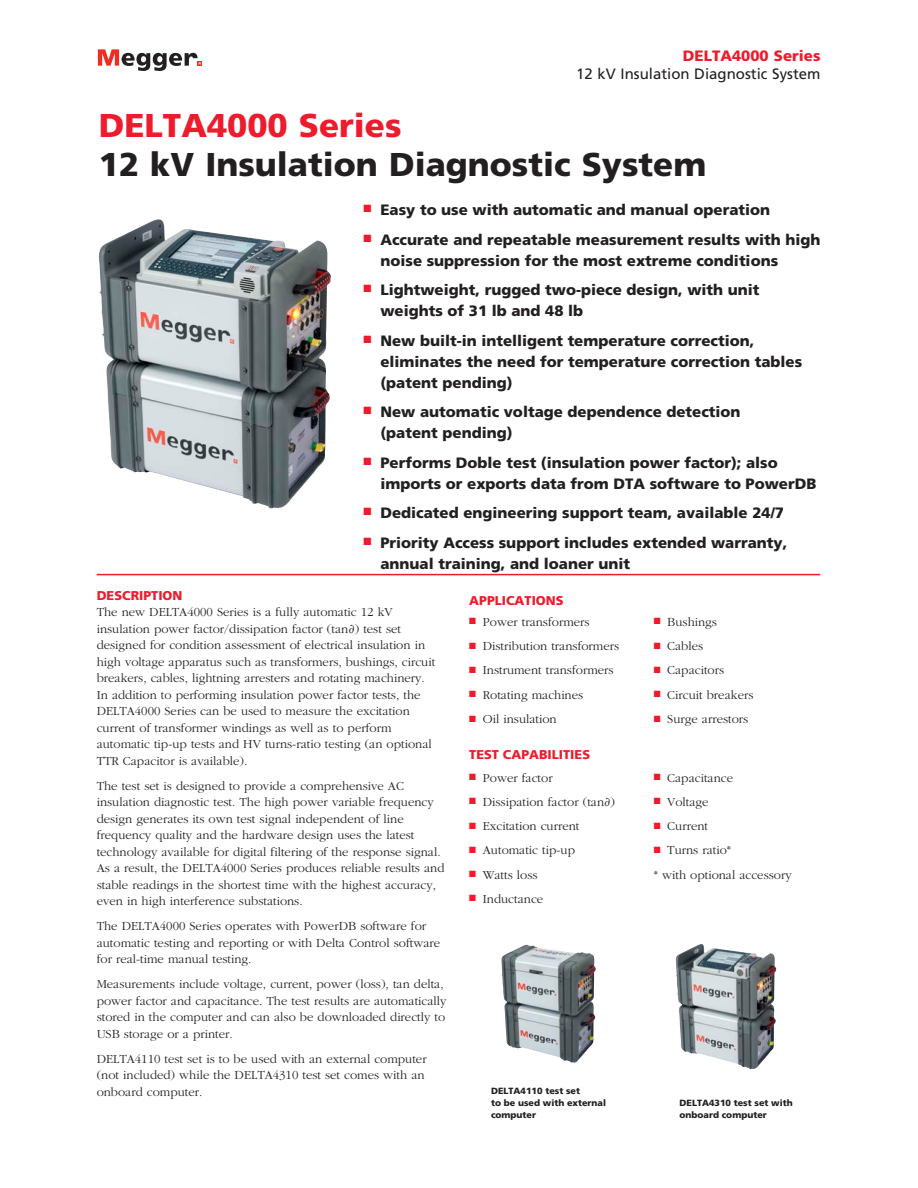
<style>
.page{position:relative;width:918px;height:1188px;background:#fff}
.page>*{position:absolute;margin:0;border:0;box-sizing:border-box;transform-origin:0 0}
._02b_large_product_d{font:900 33px "Frutiger";color:#231f20}
._02a_large_product_n{font:900 33px "Frutiger";color:#ee1b2c}
._03a_main_bullets{font:900 15px/21px "Frutiger";color:#231f20}
._01b_small_product_d{font:15px "Frutiger";color:#231f20}
._01a_small_product_n{font:900 15px "Frutiger";color:#ee1b2c}
._05a_body_copy{font:300 12.75px/16.5px "Garamond";color:#231f20}
._03b_body_bullets{font:300 12.75px "Garamond";color:#231f20}
._04a_large_red_headi{font:900 12.75px "Frutiger";color:#ee1b2c}
._080_Photo_descripti{font:900 9px/12px "Frutiger";color:#231f20}
.s1{color:#ee1b2c}
</style>
<div class="page">
<svg style="left:98px;top:49px;width:104px;height:22px"></svg>
<hr style="left:97px;top:574px;width:723px;height:1px;background:#ee1b2c">
<img style="left:99px;top:219px;width:232px;height:290px">
<img style="left:676px;top:944px;width:100px;height:126px">
<img style="left:501px;top:945px;width:95px;height:118px">
<p class="_01a_small_product_n" style="left:683px;top:47px;width:139px">DELTA4000 Series</p>
<p class="_01b_small_product_d" style="left:576px;top:65px;width:246px">12 kV Insulation Diagnostic System</p>
<p class="_02a_large_product_n" style="left:99px;top:106px;width:304px">DELTA4000 Series</p>
<p class="_02b_large_product_d" style="left:99px;top:145px;width:609px">12 kV Insulation Diagnostic System</p>
<p class="_03a_main_bullets" style="left:363px;top:199px;width:408px"><sup>■</sup> Easy to use with automatic and manual operation</p>
<p class="_03a_main_bullets" style="left:380px;top:229px;width:442px;text-indent:-17px"><sup>■</sup> Accurate and repeatable measurement results with high noise suppression for the most extreme conditions</p>
<p class="_03a_main_bullets" style="left:380px;top:279px;width:381px;text-indent:-17px"><sup>■</sup> Lightweight, rugged two-piece design, with unit weights of 31 lb and 48 lb</p>
<p class="_03a_main_bullets" style="left:380px;top:330px;width:423px;text-indent:-17px"><sup>■</sup> New built-in intelligent temperature correction, eliminates the need for temperature correction tables (patent pending)</p>
<p class="_03a_main_bullets" style="left:380px;top:402px;width:362px;text-indent:-17px"><sup>■</sup> New automatic voltage dependence detection (patent pending)</p>
<p class="_03a_main_bullets" style="left:380px;top:452px;width:438px;text-indent:-17px"><sup>■</sup> Performs Doble test (insulation power factor); also imports or exports data from DTA software to PowerDB</p>
<p class="_03a_main_bullets" style="left:363px;top:503px;width:422px"><sup>■</sup> Dedicated engineering support team, available 24/7</p>
<p class="_03a_main_bullets" style="left:380px;top:532px;width:408px;text-indent:-17px"><sup>■</sup> Priority Access support includes extended warranty, annual training, and loaner unit</p>
<p class="_04a_large_red_headi" style="left:97px;top:588px;width:87px">DESCRIPTION</p>
<p class="_05a_body_copy" style="left:97px;top:604px;width:340px">The new DELTA4000 Series is a fully automatic 12 kV insulation power factor/dissipation factor (tan∂) test set designed for condition assessment of electrical insulation in high voltage apparatus such as transformers, bushings, circuit breakers, cables, lightning arresters and rotating machinery.<br>In addition to performing insulation power factor tests, the DELTA4000 Series can be used to measure the excitation current of transformer windings as well as to perform automatic tip-up tests and HV turns-ratio testing (an optional TTR Capacitor is available).</p>
<p class="_05a_body_copy" style="left:97px;top:778px;width:349px">The test set is designed to provide a comprehensive AC insulation diagnostic test. The high power variable frequency design generates its own test signal independent of line frequency quality and the hardware design uses the latest technology available for digital filtering of the response signal.<br>As a result, the DELTA4000 Series produces reliable results and stable readings in the shortest time with the highest accuracy, even in high interference substations.</p>
<p class="_05a_body_copy" style="left:97px;top:918px;width:345px">The DELTA4000 Series operates with PowerDB software for automatic testing and reporting or with Delta Control software for real-time manual testing.</p>
<p class="_05a_body_copy" style="left:97px;top:976px;width:351px">Measurements include voltage, current, power (loss), tan delta, power factor and capacitance. The test results are automatically stored in the computer and can also be downloaded directly to USB storage or a printer.</p>
<p class="_05a_body_copy" style="left:97px;top:1051px;width:331px">DELTA4110 test set is to be used with an external computer (not included) while the DELTA4310 test set comes with an onboard computer.</p>
<p class="_04a_large_red_headi" style="left:469px;top:593px;width:96px">APPLICATIONS</p>
<p class="_03b_body_bullets" style="left:469px;top:615px;width:122px"><span class="s1">■</span> Power transformers</p>
<p class="_03b_body_bullets" style="left:469px;top:639px;width:151px"><span class="s1">■</span> Distribution transformers</p>
<p class="_03b_body_bullets" style="left:469px;top:664px;width:146px"><span class="s1">■</span> Instrument transformers</p>
<p class="_03b_body_bullets" style="left:469px;top:688px;width:115px"><span class="s1">■</span> Rotating machines</p>
<p class="_03b_body_bullets" style="left:469px;top:712px;width:89px"><span class="s1">■</span> Oil insulation</p>
<p class="_03b_body_bullets" style="left:654px;top:615px;width:65px"><span class="s1">■</span> Bushings</p>
<p class="_03b_body_bullets" style="left:654px;top:639px;width:51px"><span class="s1">■</span> Cables</p>
<p class="_03b_body_bullets" style="left:654px;top:664px;width:72px"><span class="s1">■</span> Capacitors</p>
<p class="_03b_body_bullets" style="left:654px;top:688px;width:101px"><span class="s1">■</span> Circuit breakers</p>
<p class="_03b_body_bullets" style="left:654px;top:712px;width:96px"><span class="s1">■</span> Surge arrestors</p>
<p class="_04a_large_red_headi" style="left:469px;top:747px;width:122px">TEST CAPABILITIES</p>
<p class="_03b_body_bullets" style="left:469px;top:771px;width:85px"><span class="s1">■</span> Power factor</p>
<p class="_03b_body_bullets" style="left:469px;top:795px;width:147px"><span class="s1">■</span> Dissipation factor (tan∂)</p>
<p class="_03b_body_bullets" style="left:469px;top:819px;width:112px"><span class="s1">■</span> Excitation current</p>
<p class="_03b_body_bullets" style="left:469px;top:844px;width:107px"><span class="s1">■</span> Automatic tip-up</p>
<p class="_03b_body_bullets" style="left:469px;top:868px;width:70px"><span class="s1">■</span> Watts loss</p>
<p class="_03b_body_bullets" style="left:469px;top:892px;width:75px"><span class="s1">■</span> Inductance</p>
<p class="_03b_body_bullets" style="left:654px;top:771px;width:81px"><span class="s1">■</span> Capacitance</p>
<p class="_03b_body_bullets" style="left:654px;top:795px;width:56px"><span class="s1">■</span> Voltage</p>
<p class="_03b_body_bullets" style="left:654px;top:819px;width:56px"><span class="s1">■</span> Current</p>
<p class="_03b_body_bullets" style="left:654px;top:844px;width:79px"><span class="s1">■</span> Turns ratio*</p>
<p class="_03b_body_bullets" style="left:654px;top:868px;width:139px">* with optional accessory</p>
<p class="_080_Photo_descripti" style="left:491px;top:1085px;width:91px">DELTA4110 test set</p>
<p class="_080_Photo_descripti" style="left:491px;top:1097px;width:117px">to be used with external</p>
<p class="_080_Photo_descripti" style="left:491px;top:1109px;width:47px">computer</p>
<p class="_080_Photo_descripti" style="left:680px;top:1097px;width:115px">DELTA4310 test set with onboard computer</p>
</div>
